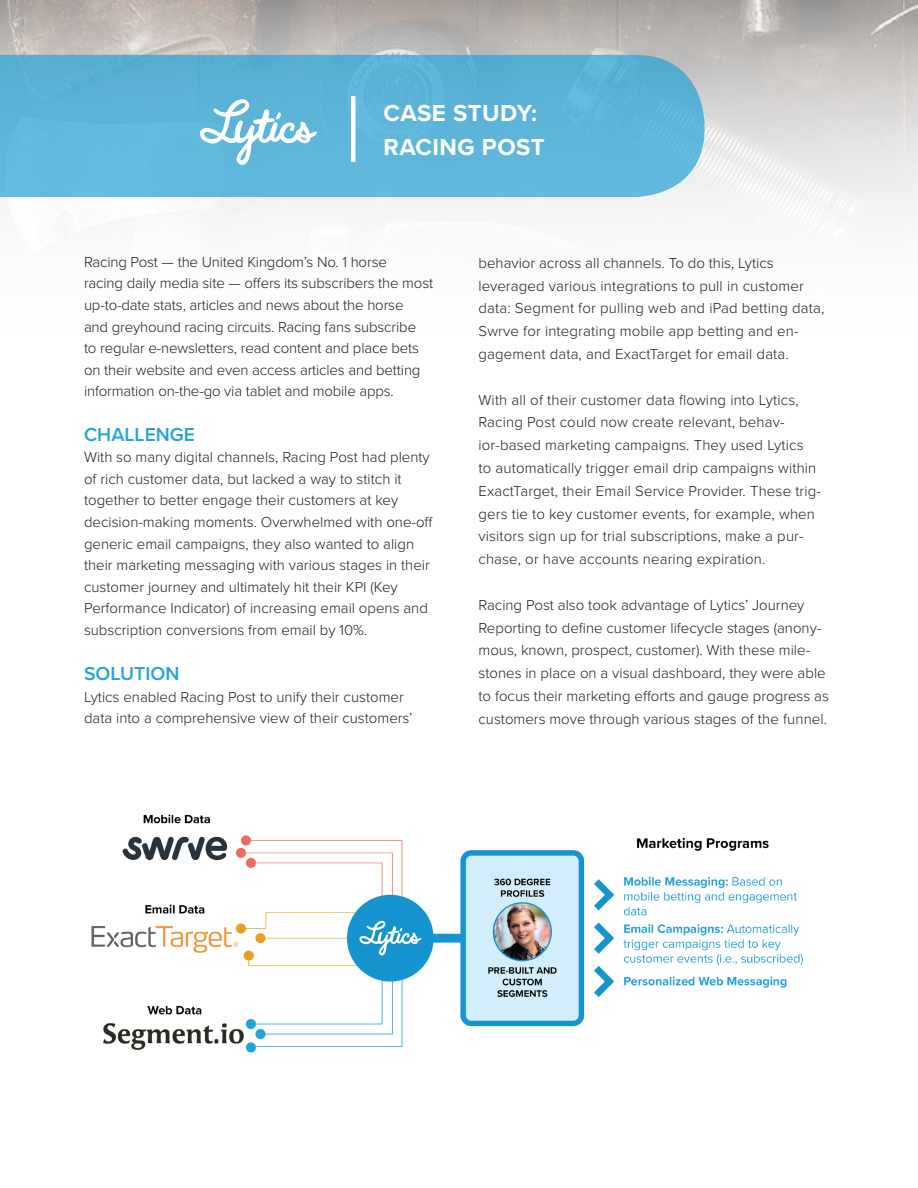
<style>
.page{position:relative;width:918px;height:1188px;background:#fff}
.page>*{position:absolute;margin:0;border:0;box-sizing:border-box;transform-origin:0 0}
.t1{font:700 24px/33.6px "Proxima Nova";letter-spacing:.02em;color:#fff}
.Body_Header{font:600 19.5px "Proxima Nova";color:#26a3d7}
.Body{font:300 15px/22.8px "Proxima Nova";color:#231f20}
</style>
<div class="page">
<svg style="left:0;top:0;width:918px;height:220px"></svg>
<svg style="left:0;top:55px;width:705px;height:142px;background:#5fb5d9"></svg>
<svg style="left:200px;top:99px;width:117px;height:66px"></svg>
<div style="left:351px;top:96px;width:5px;height:66px;background:#fff"></div>
<img style="left:91px;top:814px;width:712px;height:239px">
<h1 class="t1" style="left:384px;top:97px;width:163px">CASE STUDY:<br>RACING POST</h1>
<p class="Body" style="left:84px;top:251px;width:351px;line-height:21.6px">Racing Post — the United Kingdom’s No. 1 horse<br>racing daily media site — offers its subscribers the most up-to-date stats, articles and news about the horse<br>and greyhound racing circuits. Racing fans subscribe<br>to regular e-newsletters, read content and place bets on their website and even access articles and betting information on-the-go via tablet and mobile apps.</p>
<p class="Body_Header" style="left:84px;top:422px;width:113px">CHALLENGE</p>
<p class="Body" style="left:84px;top:447px;width:350px;line-height:21.6px">With so many digital channels, Racing Post had plenty of rich customer data, but lacked a way to stitch it together to better engage their customers at key decision-making moments. Overwhelmed with one-off generic email campaigns, they also wanted to align their marketing messaging with various stages in their customer journey and ultimately hit their KPI (Key Performance Indicator) of increasing email opens and subscription conversions from email by 10%.</p>
<p class="Body_Header" style="left:84px;top:662px;width:97px">SOLUTION</p>
<p class="Body" style="left:84px;top:686px;width:330px;line-height:21.6px">Lytics enabled Racing Post to unify their customer data into a comprehensive view of their customers’</p>
<p class="Body" style="left:478px;top:252px;width:347px">behavior across all channels. To do this, Lytics leveraged various integrations to pull in customer data: Segment for pulling web and iPad betting data, Swrve for integrating mobile app betting and en&shy;gagement data, and ExactTarget for email data.</p>
<p class="Body" style="left:478px;top:388px;width:344px">With all of their customer data flowing into Lytics, Racing Post could now create relevant, behav&shy;ior-based marketing campaigns. They used Lytics<br>to automatically trigger email drip campaigns within ExactTarget, their Email Service Provider. These trig&shy;gers tie to key customer events, for example, when visitors sign up for trial subscriptions, make a pur&shy;chase, or have accounts nearing expiration.</p>
<p class="Body" style="left:478px;top:594px;width:352px">Racing Post also took advantage of Lytics’ Journey Reporting to define customer lifecycle stages (anony&shy;mous, known, prospect, customer). With these mile&shy;stones in place on a visual dashboard, they were able to focus their marketing efforts and gauge progress as customers move through various stages of the funnel.</p>
</div>
